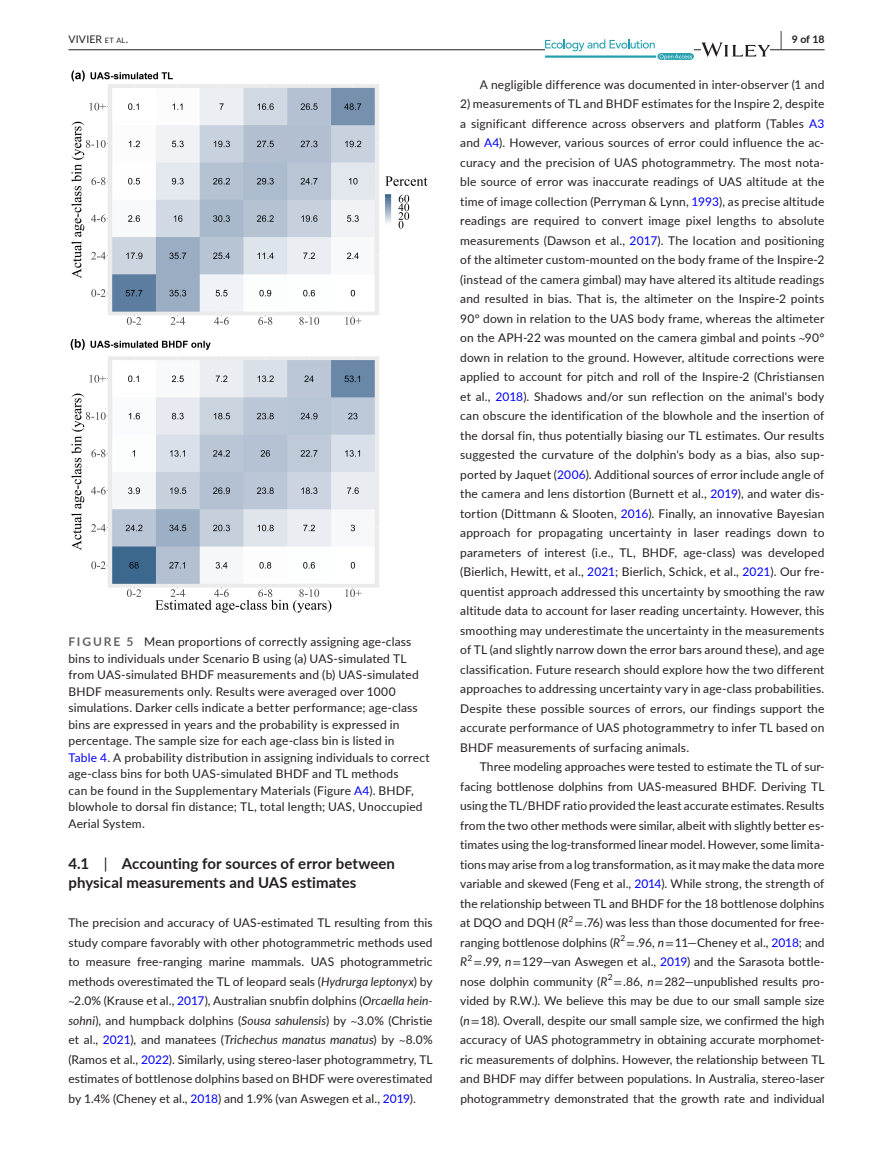
<style>
.page{position:relative;width:893px;height:1174px;background:#fff}
.page>*{position:absolute;margin:0;border:0;box-sizing:border-box;transform-origin:0 0}
.t1{font:700 15px/19.5px "Lato";letter-spacing:.005em;color:#231f20}
.t2{font:12px/19.5px "Lato";letter-spacing:.01em;color:#231f20;text-align:justify}
.t3{font:italic 12px "Lato";color:#231f20}
.t4{font:10.5px "Lato";letter-spacing:.025em;color:#231f20}
.t5{font:700 10.5px "Lato";color:#231f20}
.t6{font:8.4px "Lato";color:#231f20}
.s1{font-size:7.35px}
.s2{font-size:19.5px}
.s3{font-weight:700;color:#636366}
.s4{color:#00f}
.s5{font-weight:400}
.s6{font-style:italic}
.s7{font-family:"STIX"}
</style>
<div class="page">
<hr style="left:68px;top:49px;width:756px;height:1px;background:#231f20">
<svg style="left:545px;top:39px;width:149px;height:21px"></svg>
<svg style="left:701px;top:42px;width:69px;height:15px"></svg>
<img style="left:71px;top:70px;width:357px;height:543px">
<p class="t4" style="left:68px;top:31px;width:61px">VIVIER <span class="s1">et al</span>.</p>
<p class="t5" style="left:780px;top:31px;width:46px"><span class="s2">|</span> 9 of 18</p>
<p class="t2" style="left:68px;top:633px;width:363px;line-height:16.5px;text-align:left"><span class="s3">FIGURE 5</span> Mean proportions of correctly assigning age-class bins to individuals under Scenario B using (a) UAS-simulated TL from UAS-simulated BHDF measurements and (b) UAS-simulated BHDF measurements only. Results were averaged over 1000 simulations. Darker cells indicate a better performance; age-class bins are expressed in years and the probability is expressed in percentage. The sample size for each age-class bin is listed in<br><span class="s4">Table 4</span>. A probability distribution in assigning individuals to correct age-class bins for both UAS-simulated BHDF and TL methods<br>can be found in the Supplementary Materials (Figure <span class="s4">A4</span>). BHDF, blowhole to dorsal fin distance; TL, total length; UAS, Unoccupied Aerial System.</p>
<p class="t1" style="left:68px;top:853px;width:328px">4.1 <span class="s5">|</span> Accounting for sources of error between physical measurements and UAS estimates</p>
<p class="t2" style="left:68px;top:912px;width:366px">The precision and accuracy of UAS-estimated TL resulting from this study compare favorably with other photogrammetric methods used to measure free-ranging marine mammals. UAS -photogrammetric methods overestimated the TL of leopard seals (<span class="s6">Hydrurga leptonyx</span>) by <span class="s7">~</span>2.0% (Krause et al., <span class="s4">2017</span>), Australian snubfin dolphins (<span class="s6">Orcaella hein&shy;sohni</span>), and humpback dolphins (<span class="s6">Sousa sahulensis</span>) by <span class="s7">~</span>3.0% (Christie et al., <span class="s4">2021</span>), and manatees (<span class="s6">Trichechus manatus manatus</span>) by <span class="s7">~</span>8.0% (Ramos et al., <span class="s4">2022</span>). Similarly, using stereo-laser photogrammetry, TL estimates of bottlenose dolphins based on BHDF were overestimated by 1.4% (Cheney et al., <span class="s4">2018</span>) and 1.9% (van Aswegen et al., <span class="s4">2019</span>).</p>
<p class="t2" style="left:480px;top:74px;width:346px">A negligible difference was documented in inter-observer (1 and</p>
<p class="t2" style="left:460px;top:93px;width:366px">2) measurements of TL and BHDF estimates for the Inspire 2, despite a significant difference across observers and platform (Tables <span class="s4">A3 </span>and <span class="s4">A4</span>). However, various sources of error could influence the ac&shy;curacy and the precision of UAS photogrammetry. The most nota&shy;ble source of error was inaccurate readings of UAS altitude at the time of image collection (Perryman &amp; Lynn, <span class="s4">1993</span>), as precise altitude readings are required to convert image pixel lengths to absolute measurements (Dawson et al., <span class="s4">2017</span>). The location and positioning of the altimeter custom-mounted on the body frame of the Inspire-2 (instead of the camera gimbal) may have altered its altitude readings and resulted in bias. That is, the altimeter on the Inspire-2 points 90° down in relation to the UAS body frame, whereas the altimeter on the APH-22 was mounted on the camera gimbal and points <span class="s7">~</span>90° down in relation to the ground. However, altitude corrections were applied to account for pitch and roll of the Inspire-2 (Christiansen et al., <span class="s4">2018</span>). Shadows and/or sun reflection on the animal's body can obscure the identification of the blowhole and the insertion of the dorsal fin, thus potentially biasing our TL estimates. Our results suggested the curvature of the dolphin's body as a bias, also sup&shy;ported by Jaquet (<span class="s4">2006</span>). Additional sources of error include angle of the camera and lens distortion (Burnett et al., <span class="s4">2019</span>), and water dis&shy;tortion (Dittmann &amp; Slooten, <span class="s4">2016</span>). Finally, an innovative Bayesian approach for propagating uncertainty in laser readings down to parameters of interest (i.e., TL, BHDF, age-class) was developed (Bierlich, Hewitt, et al., <span class="s4">2021</span>; Bierlich, Schick, et al., <span class="s4">2021</span>). Our fre&shy;quentist approach addressed this uncertainty by smoothing the raw altitude data to account for laser reading uncertainty. However, this smoothing may underestimate the uncertainty in the measurements of TL (and slightly narrow down the error bars around these), and age classification. Future research should explore how the two different approaches to addressing uncertainty vary in age-class probabilities.<br>Despite these possible sources of errors, our findings support the accurate performance of UAS photogrammetry to infer TL based on BHDF measurements of surfacing animals.</p>
<p class="t2" style="left:460px;top:756px;width:366px;text-indent:20px">Three modeling approaches were tested to estimate the TL of sur&shy;facing bottlenose dolphins from UAS-measured BHDF. Deriving TL using the TL/BHDF ratio provided the least accurate estimates.Results from the two other methods were similar, albeit with slightly better es&shy;timates using the log-transformed linear model. However, some limita&shy;tions may arise from a log transformation, as it may make the data more variable and skewed (Feng et al., <span class="s4">2014</span>). While strong, the strength of the relationship between TL and BHDF for the 18 bottlenose dolphins at DQO and DQH (<span class="s6">R</span></p>
<p class="t6" style="left:569px;top:913px;width:6px">2</p>
<p class="t2" style="left:460px;top:912px;width:366px;text-indent:114px"><span class="s7">=</span> .76) was less than those documented for free&shy;ranging bottlenose dolphins (<span class="s6">R</span></p>
<p class="t6" style="left:620px;top:932px;width:6px">2</p>
<p class="t2" style="left:627px;top:932px;width:199px"><span class="s7">=</span> .96, <span class="s6">n</span><span class="s7">=</span> 11—Cheney et al., <span class="s4">2018</span>; and</p>
<p class="t3" style="left:460px;top:953px;width:8px">R</p>
<p class="t6" style="left:468px;top:952px;width:6px">2</p>
<p class="t2" style="left:460px;top:951px;width:366px;text-indent:13px"><span class="s7">=</span> .99, <span class="s6">n</span><span class="s7">=</span> 129—van Aswegen et al., <span class="s4">2019</span>) and the Sarasota bottle&shy;nose dolphin community (<span class="s6">R</span></p>
<p class="t6" style="left:608px;top:971px;width:6px">2</p>
<p class="t2" style="left:460px;top:971px;width:366px;text-indent:154px"><span class="s7">=</span> .86, <span class="s6">n</span><span class="s7">=</span> 282—unpublished results pro&shy;vided by R.W.). We believe this may be due to our small sample size (<span class="s6">n</span><span class="s7">=</span> 18). Overall, despite our small sample size, we confirmed the high accuracy of UAS photogrammetry in obtaining accurate morphomet&shy;ric measurements of dolphins. However, the relationship between TL and BHDF may differ between populations. In Australia, stereo-laser photogrammetry demonstrated that the growth rate and individual</p>
</div>
